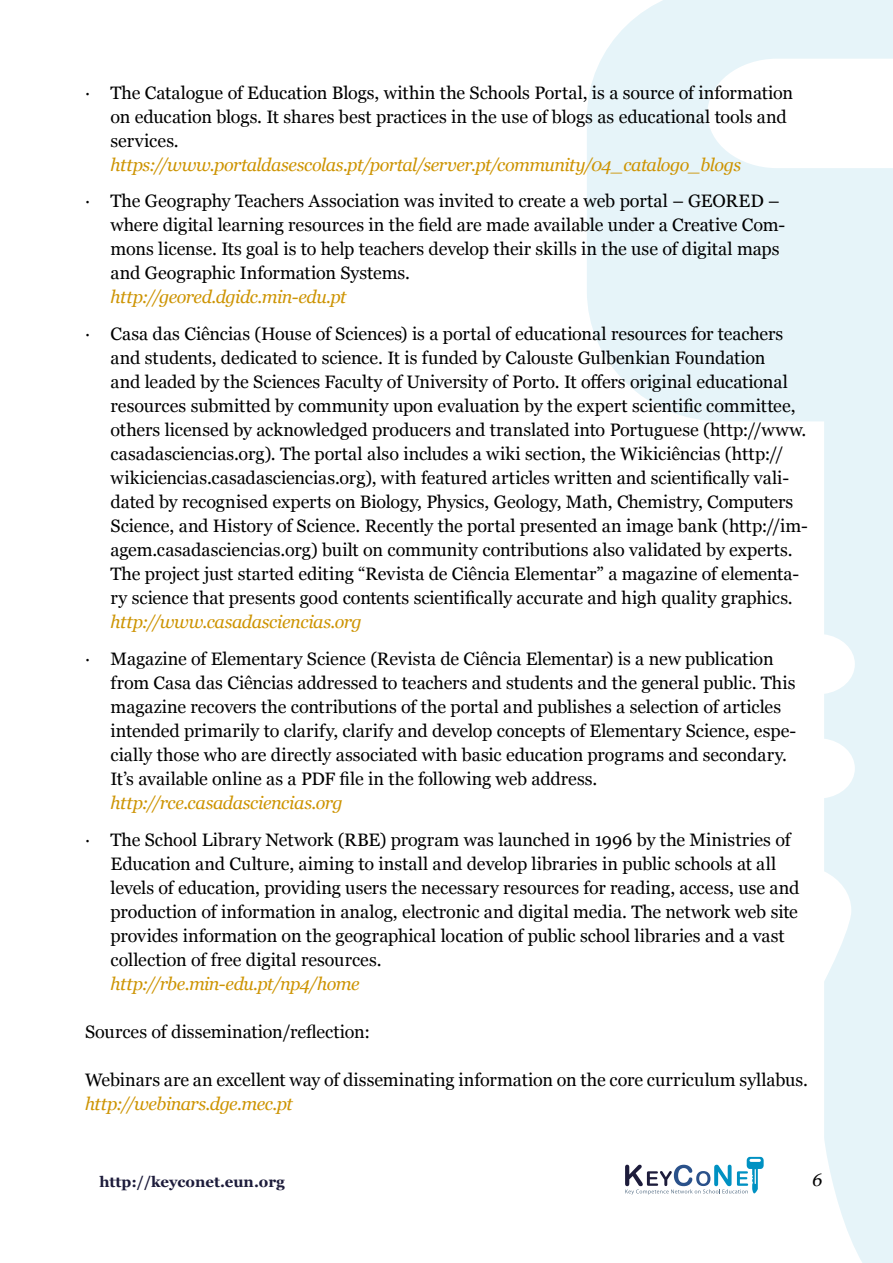
<style>
.page{position:relative;width:893px;height:1263px;background:#fff}
.page>*{position:absolute;margin:0;border:0;box-sizing:border-box;transform-origin:0 0}
.t1{font:18px/24px "Georgia";letter-spacing:-.005em;color:#000}
.t2{font:italic 18px "Georgia";letter-spacing:-.03em;color:#cd9403}
.t3{font:italic 18px "Georgia";color:#000}
.t4{font:700 15px "Georgia";color:#1d1c3b}
</style>
<div class="page">
<svg style="left:587px;top:0;width:306px;height:1263px"></svg>
<p class="t1" style="left:111px;top:80px;width:684px;text-indent:-26px">∙ The Catalogue of Education Blogs, within the Schools Portal, is a source of information on education blogs. It shares best practices in the use of blogs as educational tools and services.</p>
<p class="t2" style="left:111px;top:154px;width:632px">https://www.portaldasescolas.pt/portal/server.pt/community/04_catalogo_blogs</p>
<p class="t1" style="left:111px;top:188px;width:676px;text-indent:-26px">∙ The Geography Teachers Association was invited to create a web portal – GEORED – where digital learning resources in the field are made available under a Creative Com&shy;mons license. Its goal is to help teachers develop their skills in the use of digital maps and Geographic Information Systems.</p>
<p class="t2" style="left:111px;top:287px;width:237px">http://geored.dgidc.min-edu.pt</p>
<p class="t1" style="left:111px;top:321px;width:699px;text-indent:-26px">∙ Casa das Ciências (House of Sciences) is a portal of educational resources for teachers and students, dedicated to science. It is funded by Calouste Gulbenkian Foundation<br>and leaded by the Sciences Faculty of University of Porto. It offers original educational resources submitted by community upon evaluation by the expert scientific committee, others licensed by acknowledged producers and translated into Portuguese (http://www. casadasciencias.org). The portal also includes a wiki section, the Wikiciências (http:// wikiciencias.casadasciencias.org), with featured articles written and scientifically vali&shy;dated by recognised experts on Biology, Physics, Geology, Math, Chemistry, Computers Science, and History of Science. Recently the portal presented an image bank (http://im&shy;agem.casadasciencias.org) built on community contributions also validated by experts.<br>The project just started editing “Revista de Ciência Elementar” a magazine of elementa&shy;ry science that presents good contents scientifically accurate and high quality graphics.</p>
<p class="t2" style="left:111px;top:612px;width:253px">http://www.casadasciencias.org</p>
<p class="t1" style="left:111px;top:646px;width:687px;text-indent:-26px">∙ Magazine of Elementary Science (Revista de Ciência Elementar) is a new publication from Casa das Ciências addressed to teachers and students and the general public. This magazine recovers the contributions of the portal and publishes a selection of articles intended primarily to clarify, clarify and develop concepts of Elementary Science, espe&shy;cially those who are directly associated with basic education programs and secondary.<br>It’s available online as a PDF file in the following web address.</p>
<p class="t2" style="left:111px;top:792px;width:234px">http://rce.casadasciencias.org</p>
<p class="t1" style="left:111px;top:827px;width:690px;text-indent:-26px">∙ The School Library Network (RBE) program was launched in 1996 by the Ministries of Education and Culture, aiming to install and develop libraries in public schools at all levels of education, providing users the necessary resources for reading, access, use and production of information in analog, electronic and digital media. The network web site provides information on the geographical location of public school libraries and a vast collection of free digital resources.</p>
<p class="t2" style="left:111px;top:973px;width:250px">http://rbe.min-edu.pt/np4/home</p>
<p class="t1" style="left:85px;top:1019px;width:287px">Sources of dissemination/reflection:</p>
<p class="t1" style="left:85px;top:1067px;width:724px">Webinars are an excellent way of disseminating information on the core curriculum syllabus.</p>
<p class="t2" style="left:85px;top:1093px;width:209px">http://webinars.dge.mec.pt</p>
<p class="t4" style="left:99px;top:1173px;width:187px">http://keyconet.eun.org</p>
<p class="t3" style="left:812px;top:1169px;width:12px">6</p>
</div>
